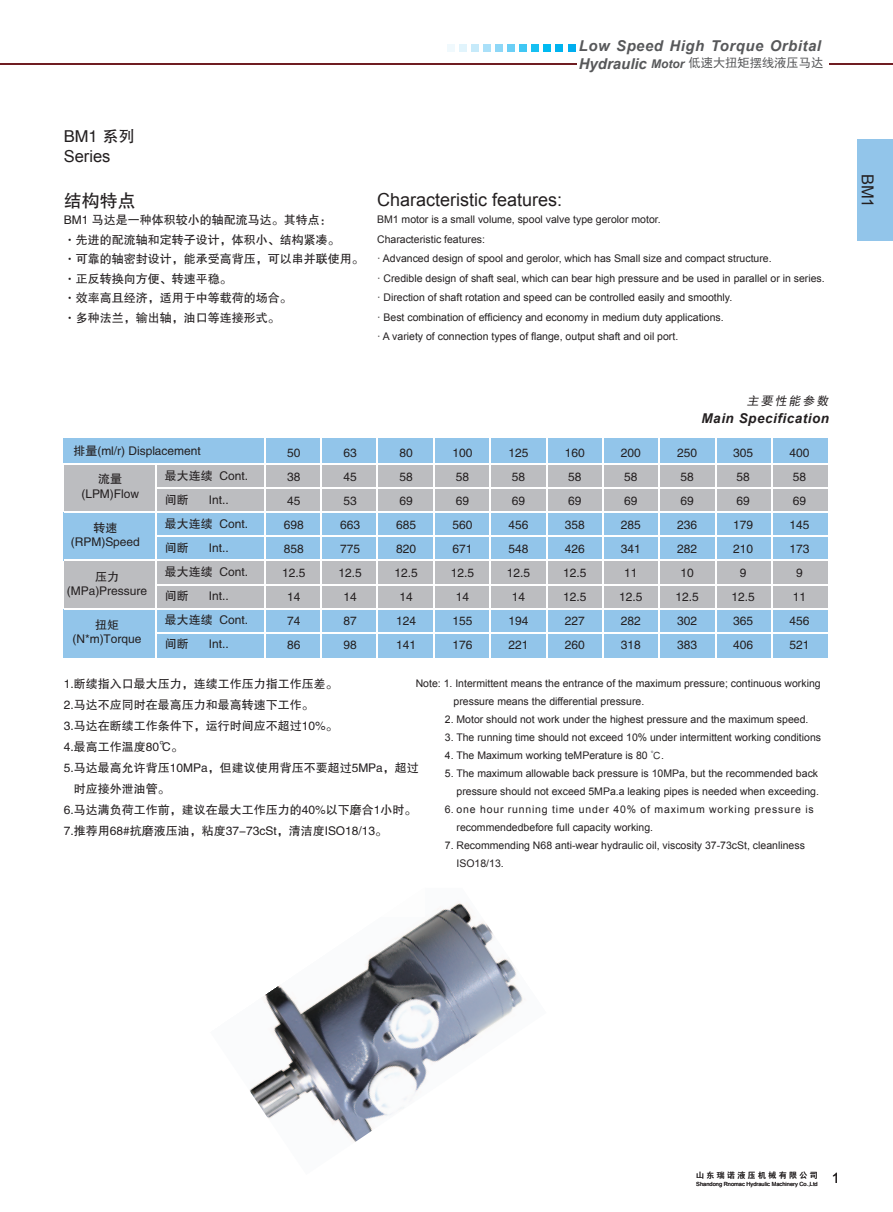
<style>
.page{position:relative;width:893px;height:1212px;background:#fff}
.page>*{position:absolute;margin:0;border:0;box-sizing:border-box;transform-origin:0 0}
.t1{font:18px "Arial";color:#231f20}
.t2{font:18px "FZHTJW GB1 0";color:#231f20}
.t3{font:16.5px "Arial";color:#231f20}
.t4{font:16.5px "FZHTJW GB1 0";color:#231f20}
.t5{font:italic 700 15px/18px "Arial";letter-spacing:.035em;color:#57585a}
.t6{font:14.25px "Arial";color:#231f20}
.t7{font:italic 700 13.5px "Arial";letter-spacing:.04em;color:#231f20}
.t8{font:12.3px "Sim Hei";color:#57585a}
.t9{font:12px/24px "FZHTJW GB1 0";color:#231f20;text-align:center}
.t10{font:italic 12px "Sim Hei";color:#231f20}
.t11{font:10.5px/19.5px "Arial";color:#231f20}
.t12{font:10.5px/18px "Arial";letter-spacing:.075em;color:#231f20}
.t13{font:7.95px "Sim Hei";letter-spacing:.3em;color:#231f20}
.t14{font:5.7px "Arial";color:#231f20}
.s1{font-size:12px}
.s2{font-family:"Sim Hei"}
</style>
<div class="page">
<hr style="left:0;top:64px;width:576px;height:1px;background:#6f1d22">
<hr style="left:829px;top:64px;width:64px;height:1px;background:#6f1d22">
<div style="left:568px;top:44px;width:7px;height:7px;background:#00aeef"></div>
<div style="left:519px;top:44px;width:8px;height:7px;background:#40c7f4"></div>
<div style="left:543px;top:44px;width:8px;height:7px;background:#00baf1"></div>
<div style="left:495px;top:44px;width:8px;height:7px;background:#8dd7f7"></div>
<div style="left:459px;top:44px;width:7px;height:7px;background:#e1f4fc"></div>
<div style="left:556px;top:44px;width:7px;height:7px;background:#00b3ef"></div>
<div style="left:507px;top:44px;width:8px;height:7px;background:#6bcff6"></div>
<div style="left:471px;top:44px;width:7px;height:7px;background:#c6eafa"></div>
<div style="left:531px;top:44px;width:8px;height:7px;background:#17c0f2"></div>
<div style="left:483px;top:44px;width:8px;height:7px;background:#aae0f9"></div>
<div style="left:447px;top:44px;width:7px;height:7px;background:#f0f9fd"></div>
<img style="left:249px;top:903px;width:274px;height:239px">
<img style="left:381px;top:903px;width:44px;height:13px">
<div style="left:64px;top:438px;width:764px;height:219px;background:#bcbdc0"></div>
<div style="left:64px;top:512px;width:764px;height:49px;background:#92c5ea"></div>
<div style="left:64px;top:438px;width:764px;height:25px;background:#92c5ea"></div>
<div style="left:64px;top:609px;width:764px;height:49px;background:#92c5ea"></div>
<hr style="left:64px;top:463px;width:765px;height:1px;background:#fff">
<hr style="left:156px;top:487px;width:673px;height:1px;background:#fff">
<hr style="left:156px;top:632px;width:673px;height:2px;background:#fff">
<hr style="left:156px;top:584px;width:673px;height:1px;background:#fff">
<hr style="left:64px;top:608px;width:765px;height:2px;background:#fff">
<hr style="left:64px;top:560px;width:765px;height:1px;background:#fff">
<hr style="left:64px;top:511px;width:765px;height:2px;background:#fff">
<hr style="left:156px;top:535px;width:673px;height:2px;background:#fff">
<hr style="left:155px;top:463px;width:1px;height:195px;background:#fff">
<hr style="left:264px;top:438px;width:1px;height:220px;background:#fff">
<hr style="left:320px;top:438px;width:2px;height:220px;background:#fff">
<hr style="left:489px;top:438px;width:2px;height:220px;background:#fff">
<hr style="left:433px;top:438px;width:2px;height:220px;background:#fff">
<hr style="left:602px;top:437px;width:2px;height:221px;background:#fff">
<hr style="left:659px;top:437px;width:1px;height:221px;background:#fff">
<hr style="left:546px;top:438px;width:1px;height:220px;background:#fff">
<hr style="left:715px;top:437px;width:1px;height:221px;background:#fff">
<hr style="left:771px;top:437px;width:2px;height:221px;background:#fff">
<hr style="left:377px;top:438px;width:1px;height:220px;background:#fff">
<div style="left:857px;top:139px;width:36px;height:102px;background:#92c5ea"></div>
<h3 class="t5" style="left:579px;top:37px;width:244px">Low Speed High Torque Orbital<br>Hydraulic <span class="s1">Motor</span></h3>
<p class="t8" style="left:688px;top:56px;width:136px">低速大扭矩摆线液压马达</p>
<h2 class="t4" style="left:64px;top:127px;width:73px">BM1 系列</h2>
<h2 class="t3" style="left:64px;top:145px;width:48px">Series</h2>
<h1 class="t2" style="left:64px;top:191px;width:73px">结构特点</h1>
<p class="t9" style="left:64px;top:211px;width:301px;line-height:19.5px;text-align:left">BM1 马达是一种体积较小的轴配流马达。其特点：<br>·先进的配流轴和定转子设计，体积小、结构紧凑。<br>·可靠的轴密封设计，能承受高背压，可以串并联使用。·正反转换向方便、转速平稳。<br>·效率高且经济，适用于中等载荷的场合。<br>·多种法兰，输出轴，油口等连接形式。</p>
<h1 class="t1" style="left:377px;top:188px;width:187px">Characteristic features:</h1>
<p class="t11" style="left:377px;top:210px;width:449px">BM1 motor is a small volume, spool valve type gerolor motor.<br>Characteristic features:<br>· Advanced design of spool and gerolor, which has Small size and compact structure.<br>· Credible design of shaft seal, which can bear high pressure and be used in parallel or in series. · Direction of shaft rotation and speed can be controlled easily and smoothly.<br>· Best combination of efficiency and economy in medium duty applications.<br>· A variety of connection types of flange, output shaft and oil port.</p>
<p class="t10" style="left:747px;top:394px;width:85px">主要性能参数</p>
<p class="t7" style="left:701px;top:409px;width:129px">Main Specification</p>
<p class="t9" style="left:165px;top:438px;width:85px;line-height:25.8px;text-align:left;text-indent:-92px">排量(ml/r) Displacement<br>最大连续 Cont.</p>
<p class="t9" style="left:165px;top:489px;width:25px">间断</p>
<p class="t9" style="left:81px;top:472px;width:59px;line-height:14.4px">流量(LPM)Flow</p>
<p class="t9" style="left:71px;top:521px;width:71px;line-height:14.4px">转速(RPM)Speed</p>
<p class="t9" style="left:67px;top:570px;width:82px;line-height:14.4px">压力(MPa)Pressure</p>
<p class="t9" style="left:73px;top:618px;width:70px;line-height:14.4px">扭矩(N*m)Torque</p>
<p class="t9" style="left:165px;top:489px;width:85px;text-align:left;text-indent:44px">Int..<br>最大连续 Cont.间断</p>
<p class="t9" style="left:165px;top:537px;width:85px;text-align:left;text-indent:44px">Int..<br>最大连续 Cont.间断</p>
<p class="t9" style="left:165px;top:585px;width:85px;text-align:left;text-indent:44px">Int..<br>最大连续 Cont.间断</p>
<p class="t9" style="left:209px;top:633px;width:21px">Int..</p>
<p class="t9" style="left:282px;top:441px;width:25px">50<br>38<br>45<br>698<br>858<br>12.5<br>14<br>74<br>86</p>
<p class="t9" style="left:338px;top:441px;width:25px">63<br>45<br>53<br>663<br>775<br>12.5<br>14<br>87<br>98</p>
<p class="t9" style="left:395px;top:441px;width:25px">80<br>58<br>69<br>685<br>820<br>12.5<br>14<br>124<br>141</p>
<p class="t9" style="left:451px;top:441px;width:25px">100<br>58<br>69<br>560<br>671<br>12.5<br>14<br>155<br>176</p>
<p class="t9" style="left:507px;top:441px;width:25px">125<br>58<br>69<br>456<br>548<br>12.5<br>14<br>194<br>221</p>
<p class="t9" style="left:563px;top:441px;width:25px">160<br>58<br>69<br>358<br>426<br>12.5<br>12.5<br>227<br>260</p>
<p class="t9" style="left:619px;top:441px;width:25px">200<br>58<br>69<br>285<br>341<br>11<br>12.5<br>282<br>318</p>
<p class="t9" style="left:675px;top:441px;width:25px">250<br>58<br>69<br>236<br>282<br>10<br>12.5<br>302<br>383</p>
<p class="t9" style="left:732px;top:441px;width:25px">305<br>58<br>69<br>179<br>210<br>9<br>12.5<br>365<br>406</p>
<p class="t9" style="left:789px;top:441px;width:21px">400<br>58<br>69<br>145<br>173<br>9<br>11<br>456<br>521</p>
<p class="t9" style="left:64px;top:672px;width:275px">1.断续指入口最大压力，连续工作压力指工作压差。</p>
<p class="t9" style="left:64px;top:693px;width:251px">2.马达不应同时在最高压力和最高转速下工作。</p>
<p class="t9" style="left:64px;top:714px;width:275px">3.马达在断续工作条件下，运行时间应不超过10%。</p>
<p class="t9" style="left:64px;top:735px;width:121px">4.最高工作温度80℃。</p>
<p class="t9" style="left:64px;top:756px;width:357px">5.马达最高允许背压10MPa，但建议使用背压不要超过5MPa，超过</p>
<p class="t9" style="left:74px;top:777px;width:98px">时应接外泄油管。</p>
<p class="t9" style="left:64px;top:798px;width:354px">6.马达满负荷工作前，建议在最大工作压力的40%以下磨合1小时。</p>
<p class="t9" style="left:64px;top:819px;width:325px">7.推荐用68#抗磨液压油，粘度37-73cSt，清洁度ISO18/13。</p>
<p class="t11" style="left:454px;top:674px;width:369px;line-height:18px;text-indent:-38px">Note: 1. Intermittent means the entrance of the maximum pressure; continuous working pressure means the differential pressure.</p>
<p class="t11" style="left:445px;top:709px;width:365px">2. Motor should not work under the highest pressure and the maximum speed.</p>
<p class="t11" style="left:445px;top:727px;width:378px">3. The running time should not exceed 10% under intermittent working conditions</p>
<p class="t11" style="left:445px;top:745px;width:221px">4. The Maximum working teMPerature is 80 <span class="s2">℃</span>.</p>
<p class="t11" style="left:445px;top:764px;width:376px;line-height:18px;text-align:right">5. The maximum allowable back pressure is 10MPa, but the recommended back pressure should not exceed 5MPa.a leaking pipes is needed when exceeding.</p>
<p class="t12" style="left:457px;top:800px;width:359px;text-indent:-12px">6. one hour running time under 40% of maximum working pressure is recommendedbefore full capacity working.</p>
<p class="t11" style="left:457px;top:836px;width:350px;line-height:18px;text-indent:-12px">7. Recommending N68 anti-wear hydraulic oil, viscosity 37-73cSt, cleanliness<br>ISO18/13.</p>
<h2 class="t3" style="left:878px;top:174px;width:35px;rotate:90deg">BM1</h2>
<p class="t13" style="left:696px;top:1171px;width:123px">山东瑞诺液压机械有限公司</p>
<p class="t14" style="left:696px;top:1180px;width:123px">Shandong Rnomac Hydraulic Machinery Co.,Ltd</p>
<h3 class="t6" style="left:832px;top:1168px;width:9px">1</h3>
</div>
